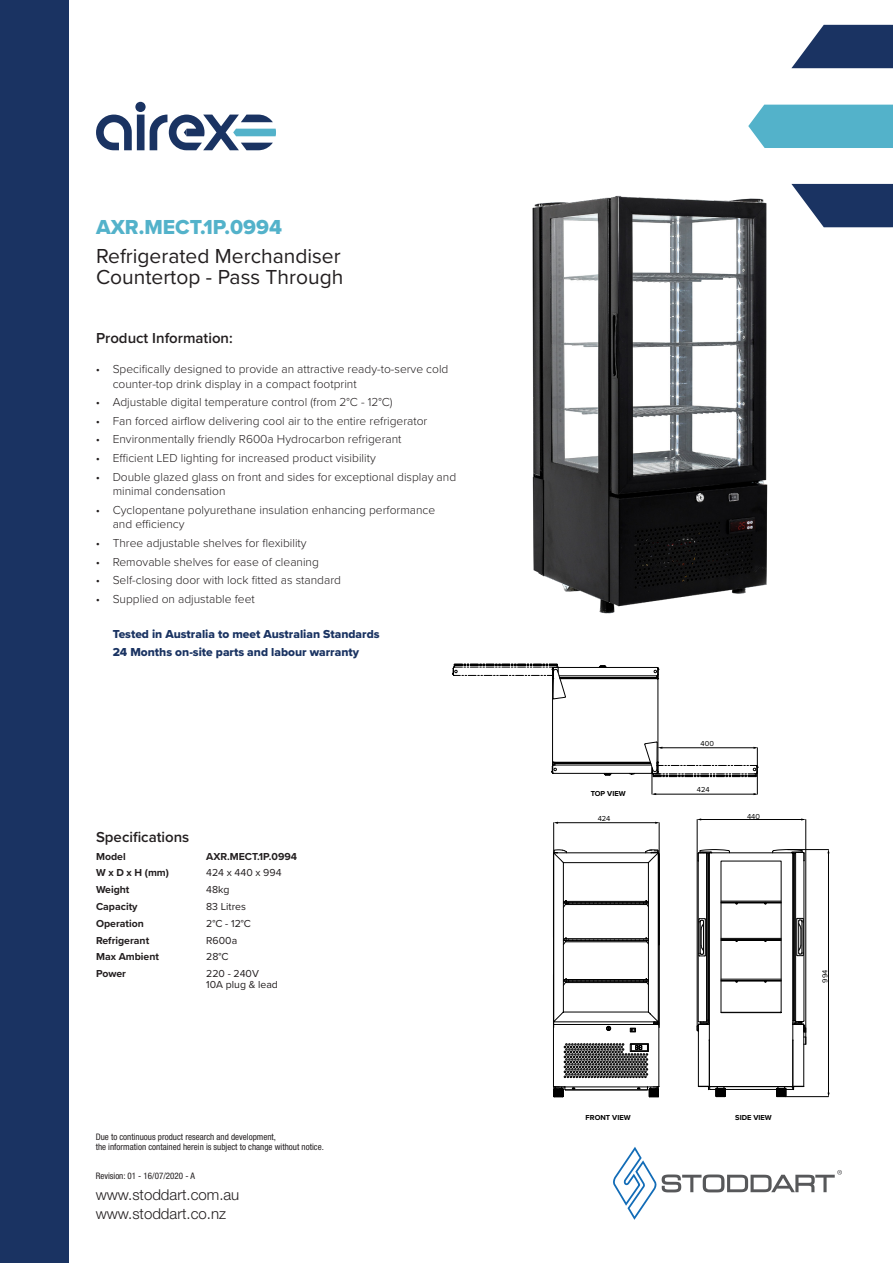
<style>
.page{position:relative;width:893px;height:1263px;background:#fff}
.page>*{position:absolute;margin:0;border:0;box-sizing:border-box;transform-origin:0 0}
.Non_TOC_Page_Header{font:21px "Proxima Nova";color:#231f20}
.Product_Code_-_22pt{font:21px "Proxima Nova Extrabld";color:#53b2ca}
.t1{font:300 15px/19.5px "Helvetica Neue LT Pro";color:#231f20}
.Non_TOC_Page_Header-2{font:600 15px "Proxima Nova";color:#231f20}
.t2{font:300 12px/14.4px "Proxima Nova";color:#231f20}
.Product_Code_-_22pt-2{font:12px "Proxima Nova Extrabld";color:#1a3362}
.Cells{font:700 10.5px "Proxima Nova";color:#231f20}
.Cells-2{font:10.5px "Proxima Nova";color:#231f20}
.t3{font:condensed 9px/10.8px "Helvetica Neue LT Pro";color:#231f20}
.t4{font:700 7.5px "Proxima Nova";color:#000}
.t5{font:7.5px "Proxima Nova";color:#000}
</style>
<div class="page">
<svg style="left:613px;top:1147px;width:229px;height:73px"></svg>
<div style="left:0;top:0;width:69px;height:1263px;background:#1a3362"></div>
<svg style="left:791px;top:25px;width:102px;height:43px"></svg>
<svg style="left:796px;top:184px;width:97px;height:43px;background:#354b75"></svg>
<div style="left:748px;top:105px;width:145px;height:43px;background:#53b2ca"></div>
<svg style="left:96px;top:102px;width:180px;height:48px"></svg>
<img style="left:532px;top:183px;width:264px;height:431px">
<hr style="left:697px;top:819px;width:1px;height:211px;background:#000">
<hr style="left:805px;top:819px;width:1px;height:225px;background:#000">
<hr style="left:700px;top:819px;width:103px;height:1px;background:#000">
<svg style="left:697px;top:849px;width:109px;height:248px"></svg>
<svg style="left:553px;top:849px;width:107px;height:249px"></svg>
<hr style="left:553px;top:823px;width:1px;height:204px;background:#000">
<hr style="left:659px;top:823px;width:1px;height:204px;background:#000">
<hr style="left:556px;top:822px;width:101px;height:1px;background:#000">
<hr style="left:786px;top:1096px;width:42px;height:1px;background:#000">
<hr style="left:788px;top:849px;width:40px;height:1px;background:#000">
<hr style="left:828px;top:852px;width:1px;height:242px;background:#000">
<svg style="left:452px;top:664px;width:306px;height:131px"></svg>
<p class="Product_Code_-_22pt" style="left:96px;top:211px;width:188px">AXR.MECT.1P.0994</p>
<p class="Non_TOC_Page_Header" style="left:96px;top:240px;width:246px">Refrigerated Merchandiser</p>
<p class="Non_TOC_Page_Header" style="left:96px;top:261px;width:249px">Countertop - Pass Through</p>
<p class="Non_TOC_Page_Header-2" style="left:96px;top:327px;width:138px">Product Information:</p>
<p class="t2" style="left:113px;top:361px;width:337px;text-indent:-17px">• Specifically designed to provide an attractive ready-to-serve cold counter-top drink display in a compact footprint</p>
<p class="t2" style="left:96px;top:394px;width:299px">• Adjustable digital temperature control (from 2°C - 12°C)</p>
<p class="t2" style="left:96px;top:413px;width:333px">• Fan forced airflow delivering cool air to the entire refrigerator</p>
<p class="t2" style="left:96px;top:432px;width:307px">• Environmentally friendly R600a Hydrocarbon refrigerant</p>
<p class="t2" style="left:96px;top:450px;width:282px">• Efficient LED lighting for increased product visibility</p>
<p class="t2" style="left:113px;top:469px;width:345px;text-indent:-17px">• Double glazed glass on front and sides for exceptional display and minimal condensation</p>
<p class="t2" style="left:113px;top:502px;width:324px;text-indent:-17px">• Cyclopentane polyurethane insulation enhancing performance and efficiency</p>
<p class="t2" style="left:96px;top:535px;width:212px">• Three adjustable shelves for flexibility</p>
<p class="t2" style="left:96px;top:554px;width:225px">• Removable shelves for ease of cleaning</p>
<p class="t2" style="left:96px;top:572px;width:247px">• Self-closing door with lock fitted as standard</p>
<p class="t2" style="left:96px;top:591px;width:161px">• Supplied on adjustable feet</p>
<p class="Product_Code_-_22pt-2" style="left:113px;top:625px;width:268px">Tested in Australia to meet Australian Standards</p>
<p class="Product_Code_-_22pt-2" style="left:113px;top:643px;width:248px">24 Months on-site parts and labour warranty</p>
<p class="Non_TOC_Page_Header-2" style="left:96px;top:826px;width:95px">Specifications</p>
<p class="Cells" style="left:96px;top:848px;width:31px">Model</p>
<p class="Cells" style="left:206px;top:848px;width:92px">AXR.MECT.1P.0994</p>
<p class="Cells" style="left:96px;top:865px;width:75px">W x D x H (mm)</p>
<p class="Cells-2" style="left:206px;top:865px;width:77px">424 x 440 x 994</p>
<p class="Cells" style="left:96px;top:882px;width:35px">Weight</p>
<p class="Cells-2" style="left:206px;top:882px;width:25px">48kg</p>
<p class="Cells" style="left:96px;top:898px;width:43px">Capacity</p>
<p class="Cells-2" style="left:206px;top:898px;width:41px">83 Litres</p>
<p class="Cells" style="left:96px;top:915px;width:49px">Operation</p>
<p class="Cells-2" style="left:206px;top:915px;width:46px">2°C - 12°C</p>
<p class="Cells" style="left:96px;top:932px;width:55px">Refrigerant</p>
<p class="Cells-2" style="left:206px;top:932px;width:32px">R600a</p>
<p class="Cells" style="left:96px;top:949px;width:65px">Max Ambient</p>
<p class="Cells-2" style="left:206px;top:949px;width:24px">28°C</p>
<p class="Cells" style="left:96px;top:966px;width:32px">Power</p>
<p class="Cells-2" style="left:206px;top:966px;width:54px">220 - 240V</p>
<p class="Cells-2" style="left:206px;top:976px;width:73px">10A plug &amp; lead</p>
<p class="t3" style="left:96px;top:1131px;width:230px">Due to continuous product research and development,<br>the information contained herein is subject to change without notice.</p>
<p class="t1" style="left:96px;top:1184px;width:145px">www.stoddart.com.au www.stoddart.co.nz</p>
<p class="t3" style="left:96px;top:1170px;width:101px">Revision: 01 - 16/07/2020 - A</p>
<p class="t4" style="left:591px;top:788px;width:36px">TOP VIEW</p>
<p class="t5" style="left:701px;top:738px;width:15px">400</p>
<p class="t5" style="left:697px;top:784px;width:14px">424</p>
<p class="t5" style="left:598px;top:813px;width:14px">424</p>
<p class="t5" style="left:747px;top:810px;width:14px">440</p>
<p class="t5" style="left:819px;top:983px;width:15px;rotate:-90deg">994</p>
<p class="t4" style="left:586px;top:1112px;width:47px">FRONT VIEW</p>
<p class="t4" style="left:735px;top:1112px;width:38px">SIDE VIEW</p>
</div>
